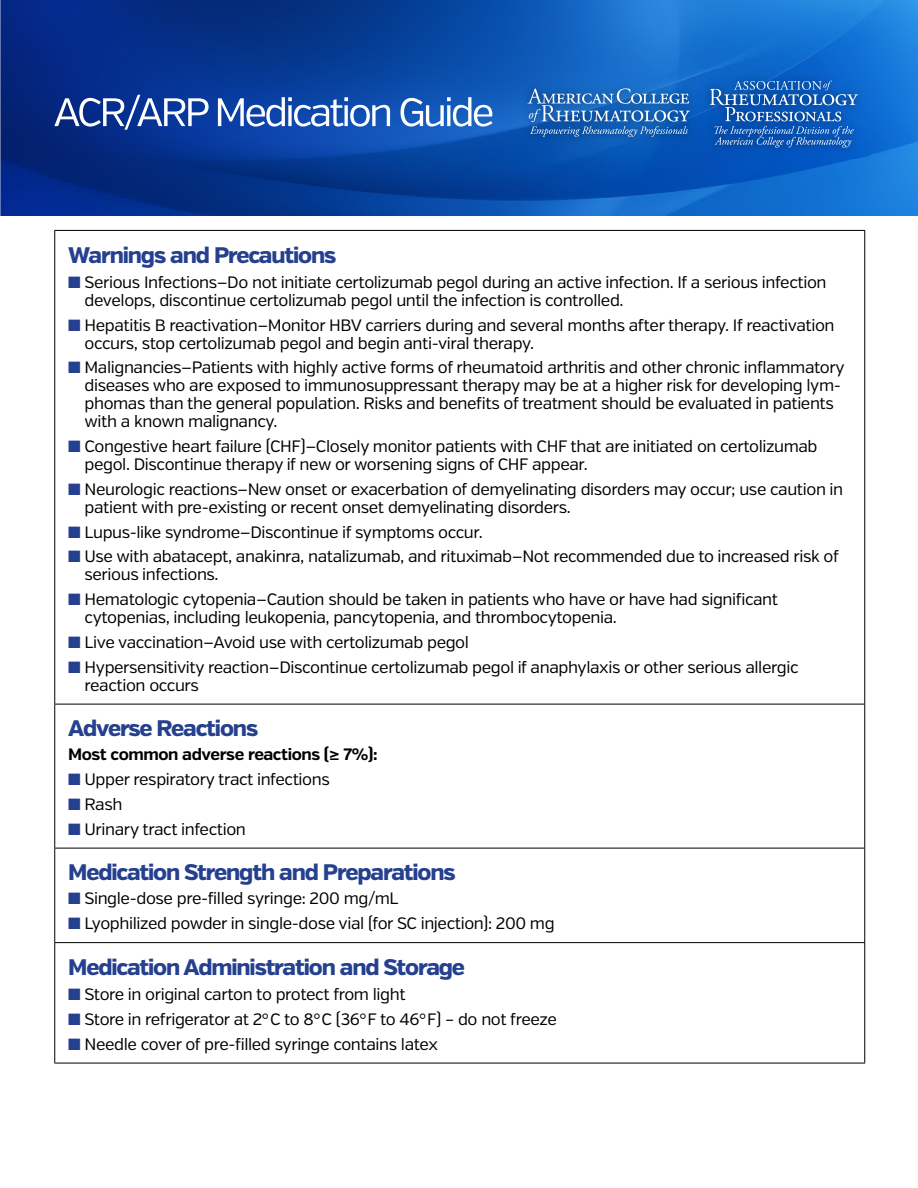
<style>
.page{position:relative;width:918px;height:1188px;background:#fff}
.page>*{position:absolute;margin:0;border:0;box-sizing:border-box;transform-origin:0 0}
.t1{font:800 22.5px "Verb";letter-spacing:-.05em;color:#25408f}
.t2{font:16.5px/18px "Verb";letter-spacing:-.025em;color:#000}
.t3{font:700 16.5px "Verb";letter-spacing:-.025em;color:#000}
.s1{color:#25408f}
</style>
<div class="page">
<img style="left:0;top:0;width:918px;height:216px">
<img style="left:516px;top:69px;width:353px;height:90px">
<svg style="left:528px;top:88px;width:162px;height:49px;background:#3977be"></svg>
<svg style="left:710px;top:81px;width:148px;height:67px;background:#2c6dbe"></svg>
<svg style="left:54px;top:95px;width:155px;height:35px"></svg>
<svg style="left:218px;top:97px;width:172px;height:30px"></svg>
<svg style="left:401px;top:97px;width:91px;height:30px"></svg>
<hr style="left:54px;top:230px;width:811px;height:1px;background:#000">
<hr style="left:54px;top:231px;width:1px;height:473px;background:#000">
<hr style="left:864px;top:231px;width:1px;height:473px;background:#000">
<hr style="left:54px;top:704px;width:811px;height:1px;background:#000">
<hr style="left:54px;top:704px;width:1px;height:144px;background:#000">
<hr style="left:864px;top:704px;width:1px;height:144px;background:#000">
<hr style="left:54px;top:848px;width:811px;height:1px;background:#000">
<hr style="left:54px;top:848px;width:1px;height:94px;background:#000">
<hr style="left:864px;top:848px;width:1px;height:94px;background:#000">
<hr style="left:54px;top:942px;width:811px;height:1px;background:#000">
<hr style="left:54px;top:943px;width:1px;height:120px;background:#000">
<hr style="left:864px;top:943px;width:1px;height:120px;background:#000">
<hr style="left:54px;top:1063px;width:811px;height:1px;background:#000">
<h1 class="t1" style="left:68px;top:242px;width:270px">Warnings and Precautions</h1>
<p class="t2" style="left:85px;top:273px;width:744px;text-indent:-16px"><span class="s1">■</span> Serious Infections—Do not initiate certolizumab pegol during an active infection. If a serious infection develops, discontinue certolizumab pegol until the infection is controlled.</p>
<p class="t2" style="left:85px;top:316px;width:752px;text-indent:-16px"><span class="s1">■</span> Hepatitis B reactivation—Monitor HBV carriers during and several months after therapy. If reactivation occurs, stop certolizumab pegol and begin anti-viral therapy.</p>
<p class="t2" style="left:85px;top:359px;width:762px;text-indent:-16px"><span class="s1">■</span> Malignancies—Patients with highly active forms of rheumatoid arthritis and other chronic inflammatory diseases who are exposed to immunosuppressant therapy may be at a higher risk for developing lym&shy;phomas than the general population. Risks and benefits of treatment should be evaluated in patients with a known malignancy.</p>
<p class="t2" style="left:85px;top:438px;width:735px;text-indent:-16px"><span class="s1">■</span> Congestive heart failure (CHF)—Closely monitor patients with CHF that are initiated on certolizumab pegol. Discontinue therapy if new or worsening signs of CHF appear.</p>
<p class="t2" style="left:85px;top:480px;width:760px;text-indent:-16px"><span class="s1">■</span> Neurologic reactions—New onset or exacerbation of demyelinating disorders may occur; use caution in patient with pre-existing or recent onset demyelinating disorders.</p>
<p class="t2" style="left:68px;top:523px;width:416px"><span class="s1">■</span> Lupus-like syndrome—Discontinue if symptoms occur.</p>
<p class="t2" style="left:85px;top:548px;width:756px;text-indent:-16px"><span class="s1">■</span> Use with abatacept, anakinra, natalizumab, and rituximab—Not recommended due to increased risk of serious infections.</p>
<p class="t2" style="left:85px;top:591px;width:695px;text-indent:-16px"><span class="s1">■</span> Hematologic cytopenia—Caution should be taken in patients who have or have had significant cytopenias, including leukopenia, pancytopenia, and thrombocytopenia.</p>
<p class="t2" style="left:68px;top:633px;width:402px"><span class="s1">■</span> Live vaccination—Avoid use with certolizumab pegol</p>
<p class="t2" style="left:85px;top:658px;width:716px;text-indent:-16px"><span class="s1">■</span> Hypersensitivity reaction—Discontinue certolizumab pegol if anaphylaxis or other serious allergic reaction occurs</p>
<h1 class="t1" style="left:68px;top:714px;width:191px">Adverse Reactions</h1>
<p class="t3" style="left:68px;top:745px;width:311px">Most common adverse reactions (≥ 7%):</p>
<p class="t2" style="left:68px;top:771px;width:263px"><span class="s1">■</span> Upper respiratory tract infections</p>
<p class="t2" style="left:68px;top:795px;width:56px"><span class="s1">■</span> Rash</p>
<p class="t2" style="left:68px;top:820px;width:179px"><span class="s1">■</span> Urinary tract infection</p>
<h1 class="t1" style="left:68px;top:858px;width:389px">Medication Strength and Preparations</h1>
<p class="t2" style="left:68px;top:890px;width:332px"><span class="s1">■</span> Single-dose pre-filled syringe: 200 mg/mL</p>
<p class="t2" style="left:68px;top:915px;width:488px"><span class="s1">■</span> Lyophilized powder in single-dose vial (for SC injection): 200 mg</p>
<h1 class="t1" style="left:68px;top:954px;width:398px">Medication Administration and Storage</h1>
<p class="t2" style="left:68px;top:986px;width:339px"><span class="s1">■</span> Store in original carton to protect from light</p>
<p class="t2" style="left:68px;top:1010px;width:490px"><span class="s1">■</span> Store in refrigerator at 2°C to 8°C (36°F to 46°F) – do not freeze</p>
<p class="t2" style="left:68px;top:1035px;width:371px"><span class="s1">■</span> Needle cover of pre-filled syringe contains latex</p>
</div>
